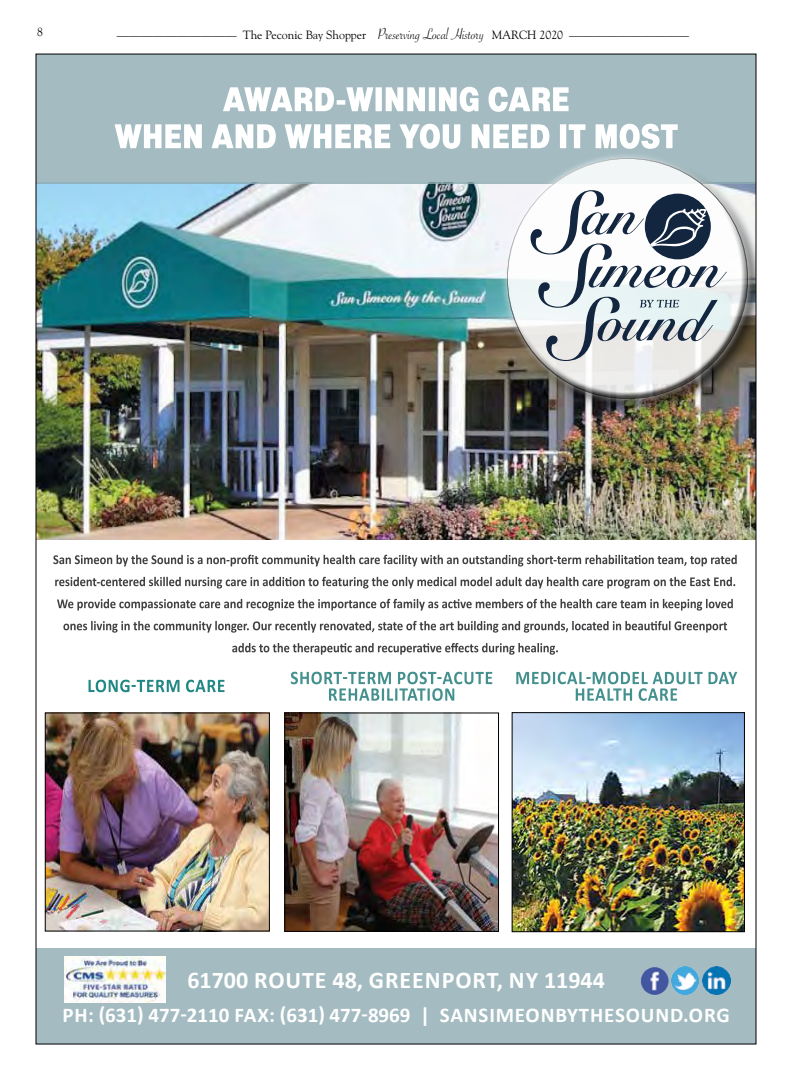
<style>
.page{position:relative;width:792px;height:1080px;background:#fff}
.page>*{position:absolute;margin:0;border:0;box-sizing:border-box;transform-origin:0 0}
.t1{font:700 24px "Calibri";letter-spacing:.035em;color:#fff}
.t2{font:700 21px "Calibri";letter-spacing:.03em;color:#fff}
.t3{font:12px "Goudy Old Style BT";color:#000}
.s1{font-family:"Savoye Let Plain";font-size:17px}
</style>
<div class="page">
<div style="left:36px;top:949px;width:720px;height:95px;background:#a3bbc1"></div>
<img style="left:38px;top:183px;width:716px;height:357px">
<svg style="left:232px;top:643px;width:326px;height:12px"></svg>
<svg style="left:63px;top:621px;width:664px;height:12px"></svg>
<svg style="left:57px;top:599px;width:676px;height:12px"></svg>
<svg style="left:55px;top:577px;width:680px;height:12px"></svg>
<svg style="left:53px;top:555px;width:684px;height:11px"></svg>
<img style="left:287px;top:715px;width:210px;height:215px">
<div style="left:285px;top:713px;width:214px;height:219px;border:1px solid #000"></div>
<svg style="left:186px;top:680px;width:39px;height:12px"></svg>
<svg style="left:89px;top:680px;width:91px;height:12px"></svg>
<svg style="left:291px;top:672px;width:201px;height:29px"></svg>
<svg style="left:516px;top:672px;width:221px;height:29px"></svg>
<img style="left:47px;top:715px;width:221px;height:214px">
<div style="left:45px;top:713px;width:225px;height:218px;border:1px solid #000"></div>
<img style="left:514px;top:714px;width:229px;height:216px">
<div style="left:512px;top:712px;width:233px;height:220px;border:1px solid #000"></div>
<div style="left:36px;top:54px;width:720px;height:129px;background:#a3bbc1"></div>
<svg style="left:115px;top:124px;width:563px;height:25px"></svg>
<svg style="left:223px;top:87px;width:346px;height:25px"></svg>
<img style="left:641px;top:967px;width:28px;height:28px">
<img style="left:703px;top:967px;width:28px;height:28px">
<img style="left:671px;top:967px;width:28px;height:27px">
<img style="left:64px;top:956px;width:101px;height:46px">
<div style="left:504px;top:155px;width:252px;height:261px;background:#000;opacity:.75"></div>
<div style="left:501px;top:152px;width:253px;height:253px;background:#fff;opacity:.75"></div>
<div style="left:505px;top:157px;width:231px;height:182px;background:#fff;opacity:.75"></div>
<div style="left:511px;top:196px;width:237px;height:204px;background:#000;opacity:.75"></div>
<svg style="left:531px;top:190px;width:196px;height:171px"></svg>
<p class="t3" style="left:37px;top:25px;width:7px">8</p>
<p class="t3" style="left:117px;top:28px;width:574px">—————————— The Peconic Bay Shopper <span class="s1">Preserving Local History</span> MARCH 2020 ——————————</p>
<h1 class="t1" style="left:187px;top:965px;width:419px">61700 ROUTE 48, GREENPORT, NY 11944</h1>
<h2 class="t2" style="left:62px;top:1002px;width:669px">PH: (631) 477-2110 FAX: (631) 477-8969 | SANSIMEONBYTHESOUND.ORG</h2>
</div>
